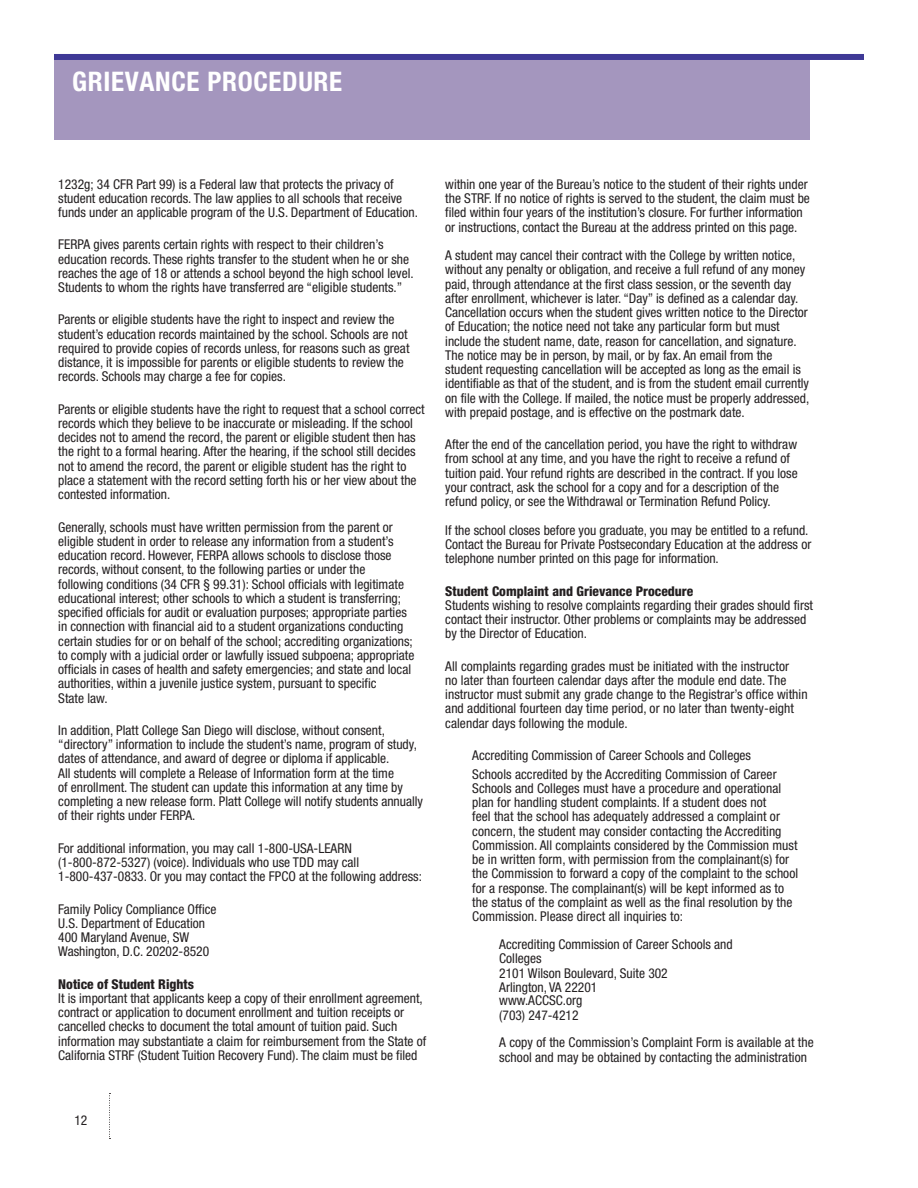
<style>
.page{position:relative;width:918px;height:1188px;background:#fff}
.page>*{position:absolute;margin:0;border:0;box-sizing:border-box;transform-origin:0 0}
.t1{font:700 condensed 27px "Helvetica Neue LT Std";letter-spacing:.025em;color:#fff}
.Steve_s_body{font:condensed 13.5px/14.2px "Helvetica Neue LT Std";color:#231f20}
.Body_Copy{font:condensed 13.5px/14.2px "Helvetica Neue LT Std";letter-spacing:.005em;color:#231f20}
.Contents_Body{font:condensed 13.5px/14.2px "Helvetica Neue LT Std";letter-spacing:.005em;color:#231f20}
.Heads-small{font:condensed 13.5px/14.2px "Helvetica Neue LT Std";color:#231f20}
.s1{font-weight:800}
</style>
<div class="page">
<svg style="left:109px;top:1093px;width:1px;height:46px"></svg>
<div style="left:54px;top:59px;width:756px;height:81px;background:#a496be"></div>
<div style="left:54px;top:54px;width:810px;height:6px;background:#3f3996"></div>
<p class="t1" style="left:72px;top:65px;width:272px">GRIEVANCE PROCEDURE</p>
<p class="Steve_s_body" style="left:58px;top:177px;width:361px">1232g; 34 CFR Part 99) is a Federal law that protects the privacy of student education records. The law applies to all schools that receive funds under an applicable program of the U.S. Department of Education.</p>
<p class="Steve_s_body" style="left:58px;top:237px;width:357px">FERPA gives parents certain rights with respect to their children’s education records. These rights transfer to the student when he or she reaches the age of 18 or attends a school beyond the high school level.<br>Students to whom the rights have transferred are “eligible students.”</p>
<p class="Steve_s_body" style="left:58px;top:312px;width:353px">Parents or eligible students have the right to inspect and review the student’s education records maintained by the school. Schools are not required to provide copies of records unless, for reasons such as great distance, it is impossible for parents or eligible students to review the records. Schools may charge a fee for copies.</p>
<p class="Steve_s_body" style="left:58px;top:402px;width:368px">Parents or eligible students have the right to request that a school correct records which they believe to be inaccurate or misleading. If the school decides not to amend the record, the parent or eligible student then has the right to a formal hearing. After the hearing, if the school still decides not to amend the record, the parent or eligible student has the right to place a statement with the record setting forth his or her view about the contested information.</p>
<p class="Steve_s_body" style="left:58px;top:520px;width:358px">Generally, schools must have written permission from the parent or eligible student in order to release any information from a student’s education record. However, FERPA allows schools to disclose those records, without consent, to the following parties or under the<br>following conditions (34 CFR § 99.31): School officials with legitimate educational interest; other schools to which a student is transferring; specified officials for audit or evaluation purposes; appropriate parties in connection with financial aid to a student organizations conducting certain studies for or on behalf of the school; accrediting organizations; to comply with a judicial order or lawfully issued subpoena; appropriate officials in cases of health and safety emergencies; and state and local authorities, within a juvenile justice system, pursuant to specific<br>State law.</p>
<p class="Steve_s_body" style="left:58px;top:723px;width:366px">In addition, Platt College San Diego will disclose, without consent, “directory” information to include the student’s name, program of study, dates of attendance, and award of degree or diploma if applicable.<br>All students will complete a Release of Information form at the time<br>of enrollment. The student can update this information at any time by completing a new release form. Platt College will notify students annually of their rights under FERPA.</p>
<p class="Steve_s_body" style="left:58px;top:841px;width:365px">For additional information, you may call 1-800-USA-LEARN (1-800-872-5327) (voice). Individuals who use TDD may call<br>1-800-437-0833. Or you may contact the FPCO at the following address:</p>
<p class="Steve_s_body" style="left:58px;top:902px;width:160px">Family Policy Compliance Office<br>U.S. Department of Education<br>400 Maryland Avenue, SW<br>Washington, D.C. 20202-8520</p>
<p class="Steve_s_body" style="left:58px;top:977px;width:370px"><span class="s1">Notice of Student Rights<br></span>It is important that applicants keep a copy of their enrollment agreement, contract or application to document enrollment and tuition receipts or cancelled checks to document the total amount of tuition paid. Such information may substantiate a claim for reimbursement from the State of California STRF (Student Tuition Recovery Fund). The claim must be filed</p>
<p class="Steve_s_body" style="left:445px;top:177px;width:366px">within one year of the Bureau’s notice to the student of their rights under the STRF. If no notice of rights is served to the student, the claim must be filed within four years of the institution’s closure. For further information or instructions, contact the Bureau at the address printed on this page.</p>
<p class="Steve_s_body" style="left:445px;top:248px;width:365px">A student may cancel their contract with the College by written notice, without any penalty or obligation, and receive a full refund of any money paid, through attendance at the first class session, or the seventh day after enrollment, whichever is later. “Day” is defined as a calendar day.<br>Cancellation occurs when the student gives written notice to the Director of Education; the notice need not take any particular form but must include the student name, date, reason for cancellation, and signature.<br>The notice may be in person, by mail, or by fax. An email from the student requesting cancellation will be accepted as long as the email is identifiable as that of the student, and is from the student email currently on file with the College. If mailed, the notice must be properly addressed, with prepaid postage, and is effective on the postmark date.</p>
<p class="Steve_s_body" style="left:445px;top:437px;width:354px">After the end of the cancellation period, you have the right to withdraw from school at any time, and you have the right to receive a refund of tuition paid. Your refund rights are described in the contract. If you lose your contract, ask the school for a copy and for a description of the refund policy, or see the Withdrawal or Termination Refund Policy.</p>
<p class="Steve_s_body" style="left:445px;top:523px;width:368px">If the school closes before you graduate, you may be entitled to a refund.<br>Contact the Bureau for Private Postsecondary Education at the address or telephone number printed on this page for information.</p>
<p class="Steve_s_body" style="left:445px;top:584px;width:369px"><span class="s1">Student Complaint and Grievance Procedure<br></span>Students wishing to resolve complaints regarding their grades should first contact their instructor. Other problems or complaints may be addressed by the Director of Education.</p>
<p class="Steve_s_body" style="left:445px;top:659px;width:364px">All complaints regarding grades must be initiated with the instructor<br>no later than fourteen calendar days after the module end date. The instructor must submit any grade change to the Registrar’s office within and additional fourteen day time period, or no later than twenty-eight calendar days following the module.</p>
<p class="Heads-small" style="left:472px;top:748px;width:280px">Accrediting Commission of Career Schools and Colleges</p>
<p class="Body_Copy" style="left:472px;top:767px;width:327px">Schools accredited by the Accrediting Commission of Career Schools and Colleges must have a procedure and operational plan for handling student complaints. If a student does not<br>feel that the school has adequately addressed a complaint or concern, the student may consider contacting the Accrediting Commission. All complaints considered by the Commission must be in written form, with permission from the complainant(s) for the Commission to forward a copy of the complaint to the school for a response. The complainant(s) will be kept informed as to the status of the complaint as well as the final resolution by the Commission. Please direct all inquiries to:</p>
<p class="Contents_Body" style="left:499px;top:937px;width:235px">Accrediting Commission of Career Schools and<br>Colleges<br>2101 Wilson Boulevard, Suite 302<br>Arlington, VA 22201</p>
<p class="Heads-small" style="left:499px;top:993px;width:84px">www.ACCSC.org (703) 247-4212</p>
<p class="Contents_Body" style="left:499px;top:1035px;width:316px">A copy of the Commission’s Complaint Form is available at the school and may be obtained by contacting the administration</p>
<p class="Steve_s_body" style="left:75px;top:1113px;width:14px">12</p>
</div>
